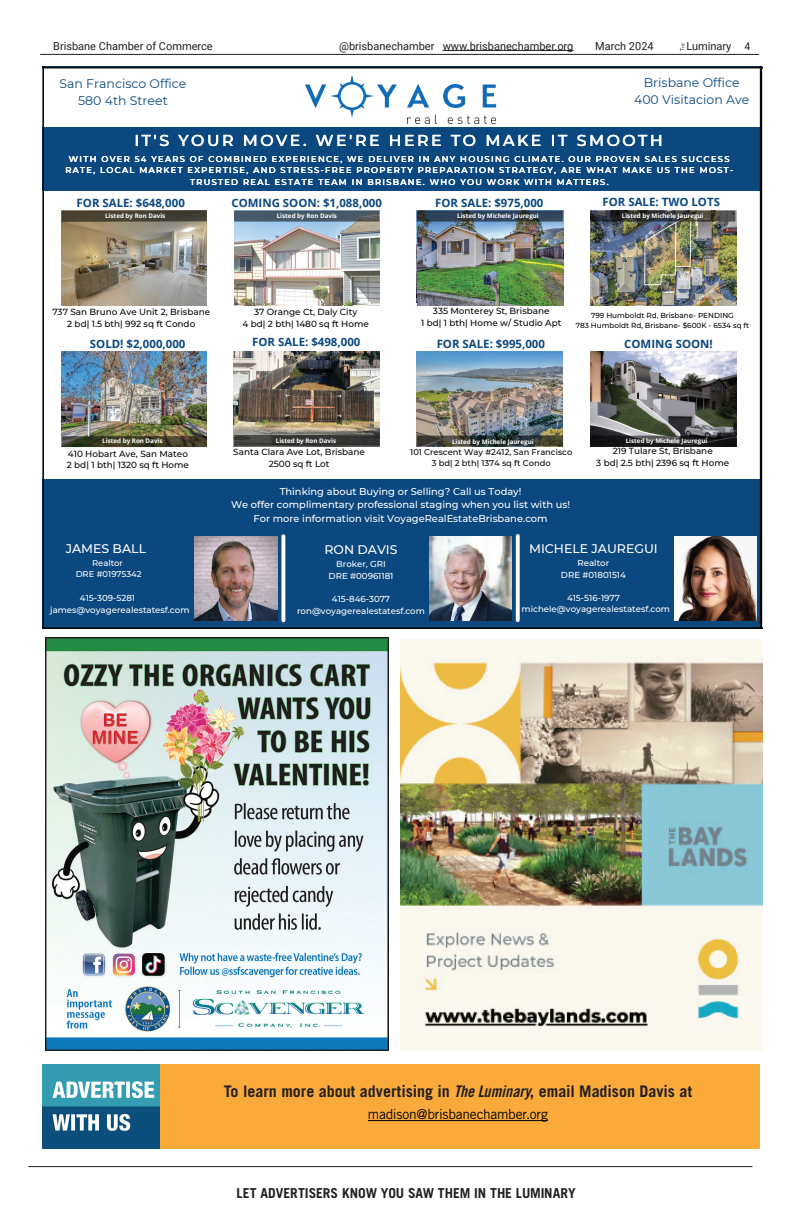
<style>
.page{position:relative;width:792px;height:1224px;background:#fff}
.page>*{position:absolute;margin:0;border:0;box-sizing:border-box;transform-origin:0 0}
.t1{font:700 16px "Trade Gothic LT Std";color:#231f20}
.t2{font:500 15.8px "Montserrat";letter-spacing:.16em;color:#fff}
.t3{font:13.8px "Trade Gothic LT Std";letter-spacing:-.02em;color:#040503}
.t4{font:700 13.7px "Trade Gothic LT Std";letter-spacing:-.005em;color:#231f20}
.t5{font:12.5px/17.2px "Montserrat";color:#0b487f;text-align:center}
.t6{font:500 12.5px "Montserrat";color:#fff}
.t7{font:700 11.4px "Open Sans";color:#0b487f}
.t8{font:11px "Roboto";color:#231f20}
.t9{font:500 9.9px/13.3px "Montserrat";color:#fff;text-align:center}
.t10{font:500 8.8px/11.8px "Montserrat";color:#040503;text-align:center}
.t11{font:500 8.6px/11.5px "Montserrat";color:#fff;text-align:center}
.t12{font:500 8.4px/11.2px "Montserrat";color:#fff;text-align:center}
.t13{font:500 8.3px/11.6px "Montserrat";letter-spacing:.16em;color:#fff;text-align:center}
.t14{font:500 8.3px/11.1px "Montserrat";color:#040503;text-align:center}
.t15{font:500 7.3px/9.7px "Montserrat";color:#040503;text-align:center}
.t16{font:700 6.2px "Open Sans";color:#fff}
.s1{font-size:10.5px}
.s2{font-family:"Trade Gothic LT Std Bd Cn 20 Obl";font-weight:400}
</style>
<div class="page">
<hr style="left:28px;top:1166px;width:724px;height:1px;background:#231f20">
<hr style="left:443px;top:50px;width:130px;height:1px;background:#231f20">
<hr style="left:40px;top:54px;width:719px;height:1px;background:#231f20">
<div style="left:42px;top:67px;width:720px;height:562px;background:#0b487f"></div>
<div style="left:42px;top:67px;width:720px;height:60px;background:#fff"></div>
<img style="left:305px;top:76px;width:192px;height:48px">
<div style="left:42px;top:192px;width:720px;height:287px;background:#fff"></div>
<hr style="left:42px;top:67px;width:2px;height:562px;background:#040503">
<hr style="left:760px;top:67px;width:2px;height:562px;background:#040503">
<hr style="left:42px;top:67px;width:720px;height:1px;background:#040503">
<hr style="left:42px;top:627px;width:720px;height:2px;background:#040503">
<img style="left:675px;top:537px;width:81px;height:83px">
<img style="left:430px;top:537px;width:82px;height:83px">
<svg style="left:281px;top:536px;width:4px;height:84px"></svg>
<img style="left:195px;top:537px;width:82px;height:83px">
<svg style="left:516px;top:536px;width:4px;height:84px"></svg>
<img style="left:234px;top:222px;width:145px;height:84px">
<svg style="left:234px;top:211px;width:146px;height:11px;fill:#475867"></svg>
<img style="left:417px;top:222px;width:146px;height:84px">
<svg style="left:417px;top:211px;width:146px;height:11px;fill:#2e435b"></svg>
<img style="left:62px;top:352px;width:145px;height:84px">
<img style="left:62px;top:222px;width:145px;height:84px">
<svg style="left:61px;top:210px;width:146px;height:12px"></svg>
<img style="left:590px;top:352px;width:146px;height:83px">
<svg style="left:590px;top:435px;width:147px;height:12px"></svg>
<img style="left:234px;top:352px;width:146px;height:83px">
<svg style="left:234px;top:435px;width:146px;height:11px;fill:#363633"></svg>
<svg style="left:62px;top:436px;width:145px;height:11px"></svg>
<img style="left:417px;top:352px;width:146px;height:83px">
<svg style="left:416px;top:435px;width:148px;height:12px"></svg>
<img style="left:590px;top:211px;width:146px;height:95px">
<svg style="left:590px;top:211px;width:145px;height:11px"></svg>
<div style="left:42px;top:1064px;width:718px;height:84px;background:#faaa3b"></div>
<img style="left:42px;top:1064px;width:118px;height:85px">
<hr style="left:368px;top:1120px;width:180px;height:1px;background:#000">
<img style="left:45px;top:638px;width:344px;height:412px">
<img style="left:400px;top:639px;width:363px;height:412px">
<p class="t8" style="left:53px;top:38px;width:161px">Brisbane Chamber of Commerce</p>
<p class="t8" style="left:339px;top:38px;width:236px">@brisbanechamber www.brisbanechamber.org</p>
<p class="t8" style="left:595px;top:38px;width:60px">March 2024</p>
<p class="t8" style="left:686px;top:38px;width:65px">Luminary <span class="s1">4</span></p>
<h3 class="t5" style="left:59px;top:74px;width:129px">San Francisco Office<br>580 4th Street</h3>
<h3 class="t5" style="left:634px;top:73px;width:117px">Brisbane Office<br>400 Visitacion Ave</h3>
<h2 class="t2" style="left:134px;top:129px;width:530px">IT'S YOUR MOVE. WE'RE HERE TO MAKE IT SMOOTH</h2>
<p class="t13" style="left:65px;top:153px;width:669px">WITH OVER 54 YEARS OF COMBINED EXPERIENCE, WE DELIVER IN ANY HOUSING CLIMATE. OUR PROVEN SALES SUCCESS<br>RATE, LOCAL MARKET EXPERTISE, AND STRESS-FREE PROPERTY PREPARATION STRATEGY, ARE WHAT MAKE US THE MOST-<br>TRUSTED REAL ESTATE TEAM IN BRISBANE. WHO YOU WORK WITH MATTERS.</p>
<p class="t7" style="left:77px;top:195px;width:110px">FOR SALE: $648,000</p>
<p class="t7" style="left:231px;top:195px;width:152px">COMING SOON: $1,088,000</p>
<p class="t7" style="left:435px;top:195px;width:110px">FOR SALE: $975,000</p>
<p class="t7" style="left:602px;top:194px;width:119px">FOR SALE: TWO LOTS</p>
<p class="t16" style="left:105px;top:212px;width:62px">Listed by Ron Davis</p>
<p class="t16" style="left:277px;top:212px;width:62px">Listed by Ron Davis</p>
<p class="t16" style="left:622px;top:211px;width:83px">Listed by Michele Jauregui</p>
<p class="t16" style="left:457px;top:211px;width:83px">Listed by Michele Jauregui</p>
<p class="t10" style="left:52px;top:306px;width:159px">737 San Bruno Ave Unit 2, Brisbane<br>2 bd| 1.5 bth| 992 sq ft Condo</p>
<p class="t7" style="left:90px;top:336px;width:97px">SOLD! $2,000,000</p>
<p class="t10" style="left:243px;top:306px;width:128px">37 Orange Ct, Daly City<br>4 bd| 2 bth| 1480 sq ft Home</p>
<p class="t7" style="left:252px;top:334px;width:110px">FOR SALE: $498,000</p>
<p class="t10" style="left:421px;top:304px;width:142px">335 Monterey St, Brisbane<br>1 bd| 1 bth| Home w/ Studio Apt</p>
<p class="t7" style="left:437px;top:335px;width:110px">FOR SALE: $995,000</p>
<p class="t15" style="left:576px;top:311px;width:175px">799 Humboldt Rd, Brisbane- PENDING<br>783 Humboldt Rd, Brisbane- $600K - 6534 sq ft</p>
<p class="t7" style="left:624px;top:336px;width:90px">COMING SOON!</p>
<p class="t16" style="left:102px;top:437px;width:62px">Listed by Ron Davis</p>
<p class="t16" style="left:276px;top:437px;width:62px">Listed by Ron Davis</p>
<p class="t16" style="left:452px;top:437px;width:83px">Listed by Michele Jauregui</p>
<p class="t16" style="left:626px;top:436px;width:83px">Listed by Michele Jauregui</p>
<p class="t10" style="left:67px;top:447px;width:124px;text-align:left">410 Hobart Ave, San Mateo<br>2 bd| 1 bth| 1320 sq ft Home</p>
<p class="t10" style="left:233px;top:446px;width:133px">Santa Clara Ave Lot, Brisbane<br>2500 sq ft Lot</p>
<p class="t14" style="left:410px;top:446px;width:164px">101 Crescent Way #2412, San Francisco<br>3 bd| 2 bth| 1374 sq ft Condo</p>
<p class="t10" style="left:596px;top:445px;width:134px">219 Tulare St, Brisbane<br>3 bd| 2.5 bth| 2396 sq ft Home</p>
<p class="t9" style="left:231px;top:485px;width:341px">Thinking about Buying or Selling? Call us Today!<br>We offer complimentary professional staging when you list with us!<br>For more information visit VoyageRealEstateBrisbane.com</p>
<h3 class="t6" style="left:66px;top:540px;width:82px">JAMES BALL</h3>
<p class="t12" style="left:76px;top:557px;width:68px">Realtor<br>DRE #01975342</p>
<p class="t11" style="left:50px;top:591px;width:141px;line-height:11.9px;text-align:left;text-indent:30px">415-309-5281 james@voyagerealestatesf.com</p>
<h3 class="t6" style="left:325px;top:541px;width:75px">RON DAVIS</h3>
<p class="t11" style="left:329px;top:558px;width:66px;line-height:11.8px">Broker, GRI<br>DRE #00961181</p>
<p class="t11" style="left:297px;top:593px;width:129px;line-height:11.8px">415-846-3077 ron@voyagerealestatesf.com</p>
<h3 class="t6" style="left:529px;top:540px;width:130px">MICHELE JAUREGUI</h3>
<p class="t11" style="left:561px;top:557px;width:67px">Realtor<br>DRE #01801514</p>
<p class="t11" style="left:522px;top:592px;width:150px">415-516-1977 michele@voyagerealestatesf.com</p>
<h1 class="t1" style="left:224px;top:1081px;width:470px">To learn more about advertising in <span class="s2">The Luminary</span>, email Madison Davis at</h1>
<h3 class="t3" style="left:368px;top:1106px;width:182px">madison@brisbanechamber.org</h3>
<h3 class="t4" style="left:237px;top:1185px;width:341px">LET ADVERTISERS KNOW YOU SAW THEM IN THE LUMINARY</h3>
</div>
